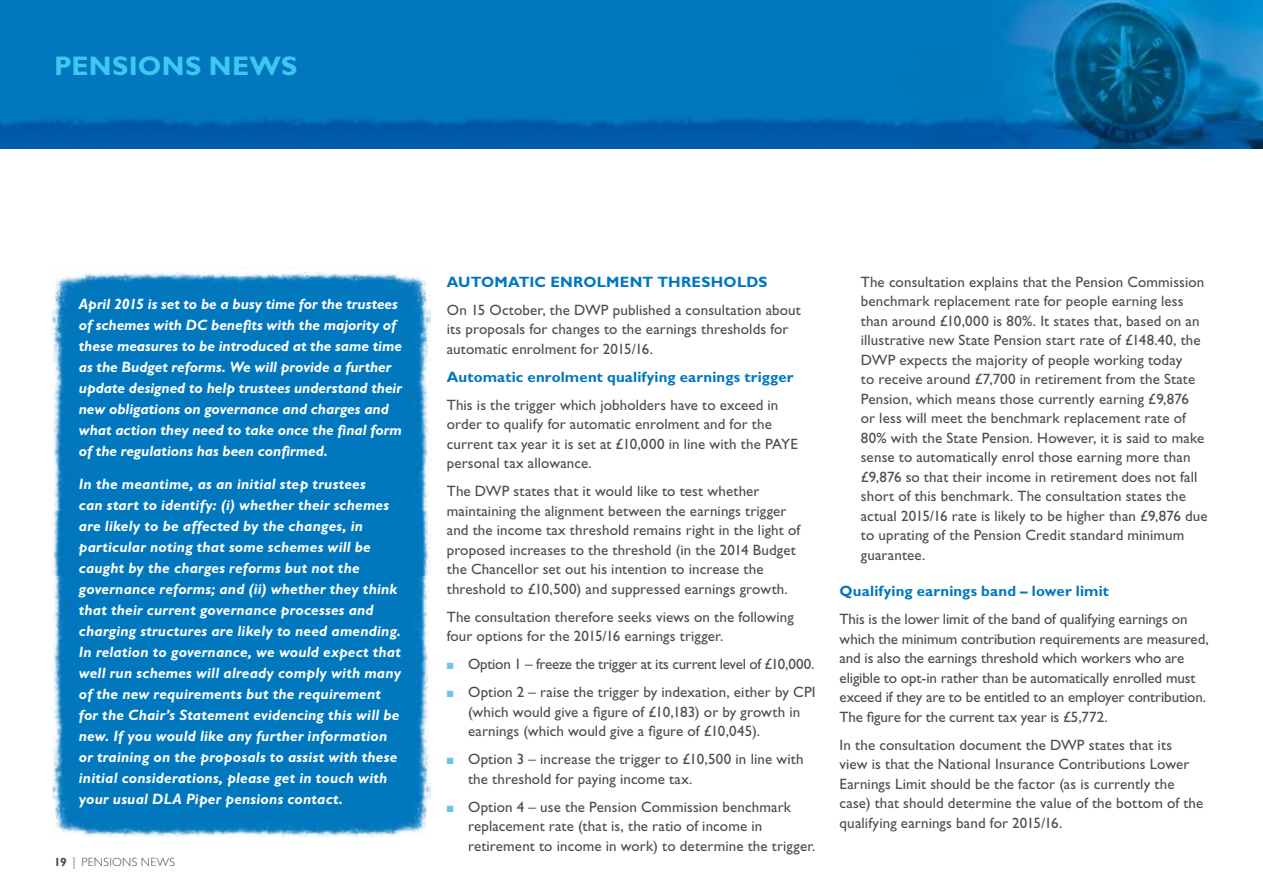
<style>
.page{position:relative;width:1263px;height:893px;background:#fff}
.page>*{position:absolute;margin:0;border:0;box-sizing:border-box;transform-origin:0 0}
.t1{font:700 27px "Gill Sans Std";letter-spacing:.015em;color:#3fc7f4}
.t2{font:15px/19.5px "Gill Sans Std";letter-spacing:.005em;color:#4d4d4f}
.t3{font:italic 700 15px/21px "Gill Sans Std";letter-spacing:.01em;color:#fff}
.t4{font:700 15px "Gill Sans Std";letter-spacing:.01em;color:#0077be}
.t5{font:15px "Gill Sans Std";letter-spacing:-.02em;color:#4d4d4f}
.t6{font:300 12px "Gill Sans Std";letter-spacing:.025em;color:#4d4d4f}
.s1{font-weight:700}
.s2{color:#6bc5ef}
</style>
<div class="page">
<img style="left:51px;top:268px;width:380px;height:243px">
<img style="left:51px;top:511px;width:380px;height:327px">
<img style="left:0;top:0;width:1263px;height:149px">
<h1 class="t1" style="left:54px;top:50px;width:245px">PENSIONS NEWS</h1>
<p class="t3" style="left:79px;top:293px;width:325px">April 2015 is set to be a busy time for the trustees of schemes with DC benefits with the majority of these measures to be introduced at the same time as the Budget reforms. We will provide a further update designed to help trustees understand their new obligations on governance and charges and what action they need to take once the final form of the regulations has been confirmed.</p>
<p class="t3" style="left:79px;top:474px;width:324px">In the meantime, as an initial step trustees<br>can start to identify: (i) whether their schemes are likely to be affected by the changes, in particular noting that some schemes will be caught by the charges reforms but not the governance reforms; and (ii) whether they think that their current governance processes and charging structures are likely to need amending.<br>In relation to governance, we would expect that well run schemes will already comply with many of the new requirements but the requirement for the Chair’s Statement evidencing this will be new. If you would like any further information or training on the proposals to assist with these initial considerations, please get in touch with your usual DLA Piper pensions contact.</p>
<p class="t6" style="left:54px;top:855px;width:123px"><span class="s1">19</span> | PENSIONS NEWS</p>
<p class="t4" style="left:447px;top:273px;width:322px">AUTOMATIC ENROLMENT THRESHOLDS</p>
<p class="t2" style="left:447px;top:300px;width:356px">On 15 October, the DWP published a consultation about its proposals for changes to the earnings thresholds for automatic enrolment for 2015/16.</p>
<p class="t4" style="left:447px;top:368px;width:348px">Automatic enrolment qualifying earnings trigger</p>
<p class="t2" style="left:447px;top:395px;width:353px">This is the trigger which jobholders have to exceed in order to qualify for automatic enrolment and for the current tax year it is set at £10,000 in line with the PAYE personal tax allowance.</p>
<p class="t2" style="left:447px;top:481px;width:355px">The DWP states that it would like to test whether maintaining the alignment between the earnings trigger and the income tax threshold remains right in the light of proposed increases to the threshold (in the 2014 Budget the Chancellor set out his intention to increase the threshold to £10,500) and suppressed earnings growth.</p>
<p class="t2" style="left:447px;top:607px;width:349px">The consultation therefore seeks views on the following four options for the 2015/16 earnings trigger.</p>
<p class="t5" style="left:447px;top:655px;width:369px"><span class="s2">■</span> Option 1 – freeze the trigger at its current level of £10,000.</p>
<p class="t2" style="left:468px;top:682px;width:349px;text-indent:-21px"><span class="s2">■</span> Option 2 – raise the trigger by indexation, either by CPI (which would give a figure of £10,183) or by growth in earnings (which would give a figure of £10,045).</p>
<p class="t2" style="left:468px;top:749px;width:337px;text-indent:-21px"><span class="s2">■</span> Option 3 – increase the trigger to £10,500 in line with the threshold for paying income tax.</p>
<p class="t2" style="left:468px;top:797px;width:349px;text-indent:-21px"><span class="s2">■</span> Option 4 – use the Pension Commission benchmark replacement rate (that is, the ratio of income in retirement to income in work) to determine the trigger.</p>
<p class="t2" style="left:861px;top:272px;width:348px">The consultation explains that the Pension Commission benchmark replacement rate for people earning less than around £10,000 is 80%. It states that, based on an illustrative new State Pension start rate of £148.40, the DWP expects the majority of people working today<br>to receive around £7,700 in retirement from the State Pension, which means those currently earning £9,876<br>or less will meet the benchmark replacement rate of 80% with the State Pension. However, it is said to make sense to automatically enrol those earning more than £9,876 so that their income in retirement does not fall short of this benchmark. The consultation states the actual 2015/16 rate is likely to be higher than £9,876 due to uprating of the Pension Credit standard minimum guarantee.</p>
<p class="t4" style="left:839px;top:582px;width:271px">Qualifying earnings band – lower limit</p>
<p class="t2" style="left:839px;top:609px;width:371px">This is the lower limit of the band of qualifying earnings on which the minimum contribution requirements are measured, and is also the earnings threshold which workers who are eligible to opt-in rather than be automatically enrolled must exceed if they are to be entitled to an employer contribution.<br>The figure for the current tax year is £5,772.</p>
<p class="t2" style="left:839px;top:735px;width:365px">In the consultation document the DWP states that its view is that the National Insurance Contributions Lower Earnings Limit should be the factor (as is currently the case) that should determine the value of the bottom of the qualifying earnings band for 2015/16.</p>
</div>
